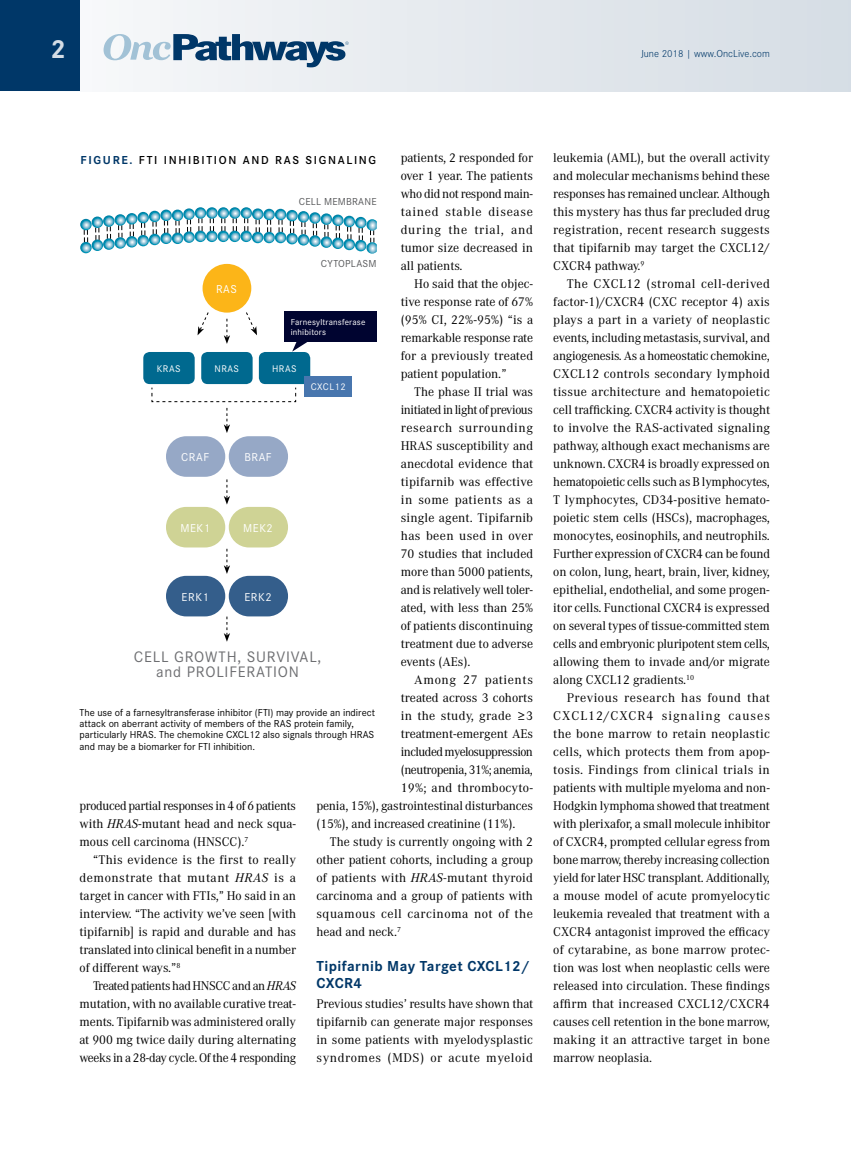
<style>
.page{position:relative;width:851px;height:1161px;background:#fff}
.page>*{position:absolute;margin:0;border:0;box-sizing:border-box;transform-origin:0 0}
.t1{font:700 27px "Corporate S";color:#d5dde5}
.t2{font:15.75px/14.5px "Corporate S";letter-spacing:.05em;color:#6d6e71;text-align:center}
.t3{font:700 15px/17.2px "Corporate S";letter-spacing:.03em;color:#003768}
.t4{font:12.3px/18px "Corporate A";color:#000;text-align:justify}
.t5{font:12.3px "Corporate A";letter-spacing:.02em;color:#000}
.t6{font:12.3px "Corporate A";letter-spacing:.035em;color:#000}
.t7{font:12.3px "Corporate A";letter-spacing:-.04em;color:#000}
.t8{font:12.3px "Corporate A";letter-spacing:-.03em;color:#000}
.t9{font:12.3px "Corporate A";letter-spacing:.025em;color:#000}
.t10{font:12.3px "Corporate A";letter-spacing:.05em;color:#000}
.t11{font:600 12px "Corporate S";letter-spacing:.14em;color:#000}
.t12{font:11.85px "Corporate S";letter-spacing:.05em;color:#fff}
.t13{font:10.5px/11.4px "Corporate S";color:#000}
.t14{font:300 10.5px "Corporate S";color:#003768}
.t15{font:10.5px "Corporate S";letter-spacing:.02em;color:#58595b}
.t16{font:10.05px "Corporate S";letter-spacing:.05em;color:#fff}
.t17{font:9px/10.5px "Corporate S";letter-spacing:.02em;color:#fff}
.s1{font-style:italic}
.s2{font-weight:700;color:#003768}
</style>
<div class="page">
<div style="left:0;top:0;width:850px;height:91px;background:linear-gradient(to right,#fafafb,#d5dde4)"></div>
<div style="left:0;top:0;width:80px;height:91px;background:#003768"></div>
<svg style="left:104px;top:34px;width:244px;height:33px"></svg>
<svg style="left:80px;top:207px;width:297px;height:47px"></svg>
<div style="left:202px;top:264px;width:49px;height:49px;background:#fcb518;border-radius:50%"></div>
<div style="left:166px;top:436px;width:59px;height:41px;background:#96a8c6;border-radius:20px"></div>
<div style="left:166px;top:507px;width:59px;height:40px;background:#cfd395;border-radius:20px"></div>
<div style="left:166px;top:576px;width:59px;height:40px;background:#345e8b;border-radius:20px"></div>
<div style="left:229px;top:436px;width:59px;height:41px;background:#96a8c6;border-radius:20px"></div>
<div style="left:229px;top:507px;width:59px;height:40px;background:#cfd395;border-radius:20px"></div>
<div style="left:229px;top:576px;width:59px;height:40px;background:#345e8b;border-radius:20px"></div>
<div style="left:201px;top:352px;width:51px;height:32px;background:#00698f;border-radius:6px"></div>
<div style="left:143px;top:352px;width:52px;height:32px;background:#00698f;border-radius:6px"></div>
<div style="left:259px;top:352px;width:51px;height:32px;background:#00698f;border-radius:6px"></div>
<svg style="left:151px;top:387px;width:145px;height:15px"></svg>
<svg style="left:224px;top:319px;width:6px;height:25px"></svg>
<svg style="left:224px;top:408px;width:6px;height:25px"></svg>
<svg style="left:224px;top:479px;width:6px;height:26px"></svg>
<svg style="left:224px;top:549px;width:6px;height:25px"></svg>
<svg style="left:224px;top:617px;width:6px;height:25px"></svg>
<div style="left:284px;top:311px;width:92px;height:31px;background:#000430"></div>
<svg style="left:292px;top:342px;width:15px;height:10px"></svg>
<svg style="left:246px;top:312px;width:11px;height:23px"></svg>
<svg style="left:197px;top:312px;width:12px;height:23px"></svg>
<div style="left:304px;top:376px;width:48px;height:20px;background:#4876ae"></div>
<h1 class="t1" style="left:50px;top:33px;width:17px">2</h1>
<p class="t14" style="left:641px;top:47px;width:130px">June 2018 | www.OncLive.com</p>
<p class="t4" style="left:400px;top:149px;width:134px">patients, 2 responded for over 1 year. The patients who did not respond main&shy;tained stable disease during the trial, and tumor size decreased in all patients.</p>
<p class="t4" style="left:400px;top:275px;width:134px;text-indent:14px">Ho said that the objec&shy;tive response rate of 67% (95% CI, 22%-95%) “is a remarkable response rate for a previously treated patient population.”</p>
<p class="t4" style="left:400px;top:383px;width:134px;text-indent:14px">The phase II trial was initiated in light of previous research surrounding HRAS susceptibility and anecdotal evidence that tipifarnib was effective in some patients as a single agent. Tipifarnib has been used in over 70 studies that included more than 5000 patients, and is relatively well toler&shy;ated, with less than 25% of patients discontinuing treatment due to adverse events (AEs).</p>
<p class="t10" style="left:414px;top:673px;width:120px">Among 27 patients</p>
<p class="t4" style="left:400px;top:689px;width:134px">treated across 3 cohorts</p>
<p class="t9" style="left:400px;top:709px;width:134px">in the study, grade ≥3</p>
<p class="t4" style="left:400px;top:725px;width:134px">treatment-emergent AEs</p>
<p class="t7" style="left:400px;top:745px;width:134px">included myelosuppression</p>
<p class="t8" style="left:400px;top:763px;width:134px">(neutropenia, 31%; anemia,</p>
<p class="t5" style="left:400px;top:781px;width:134px">19%; and thrombocyto-</p>
<p class="t4" style="left:316px;top:797px;width:218px">penia, 15%), gastrointestinal disturbances</p>
<p class="t4" style="left:316px;top:815px;width:200px">(15%), and increased creatinine (11%).</p>
<p class="t4" style="left:330px;top:833px;width:204px">The study is currently ongoing with 2</p>
<p class="t4" style="left:316px;top:851px;width:218px">other patient cohorts, including a group</p>
<p class="t5" style="left:316px;top:871px;width:218px">of patients with <span class="s1">HRAS-</span>mutant thyroid</p>
<p class="t4" style="left:316px;top:887px;width:218px">carcinoma and a group of patients with</p>
<p class="t6" style="left:316px;top:907px;width:218px">squamous cell carcinoma not of the</p>
<p class="t4" style="left:316px;top:923px;width:86px">head and neck.<sup>7</sup></p>
<p class="t3" style="left:316px;top:958px;width:215px">Tipifarnib May Target CXCL12/<br>CXCR4</p>
<p class="t4" style="left:316px;top:995px;width:218px">Previous studies’ results have shown that tipifarnib can generate major responses in some patients with myelodysplastic syndromes (MDS) or acute myeloid</p>
<p class="t11" style="left:80px;top:153px;width:297px"><span class="s2">FIGURE.</span> FTI INHIBITION AND RAS SIGNALING</p>
<p class="t15" style="left:299px;top:195px;width:79px">CELL MEMBRANE</p>
<p class="t15" style="left:321px;top:257px;width:57px">CYTOPLASM</p>
<p class="t12" style="left:216px;top:282px;width:23px">RAS</p>
<p class="t17" style="left:291px;top:316px;width:76px">Farnesyltransferase inhibitors</p>
<p class="t16" style="left:157px;top:363px;width:25px">KRAS</p>
<p class="t16" style="left:214px;top:363px;width:26px">NRAS</p>
<p class="t16" style="left:272px;top:363px;width:26px">HRAS</p>
<p class="t16" style="left:311px;top:381px;width:37px">CXCL12</p>
<p class="t12" style="left:181px;top:450px;width:30px">CRAF</p>
<p class="t12" style="left:244px;top:450px;width:29px">BRAF</p>
<p class="t12" style="left:180px;top:521px;width:31px">MEK1</p>
<p class="t12" style="left:243px;top:521px;width:31px">MEK2</p>
<p class="t12" style="left:182px;top:590px;width:29px">ERK1</p>
<p class="t12" style="left:244px;top:590px;width:29px">ERK2</p>
<p class="t2" style="left:134px;top:650px;width:189px">CELL GROWTH, SURVIVAL, and PROLIFERATION</p>
<p class="t13" style="left:80px;top:707px;width:297px">The use of a farnesyltransferase inhibitor (FTI) may provide an indirect attack on aberrant activity of members of the RAS protein family, particularly HRAS. The chemokine CXCL12 also signals through HRAS and may be a biomarker for FTI inhibition.</p>
<p class="t4" style="left:80px;top:797px;width:218px">produced partial responses in 4 of 6 patients with <span class="s1">HRAS</span>-mutant head and neck squa&shy;mous cell carcinoma (HNSCC).<sup>7</sup></p>
<p class="t4" style="left:80px;top:851px;width:218px;text-indent:14px">“This evidence is the first to really demonstrate that mutant <span class="s1">HRAS</span> is a target in cancer with FTIs,” Ho said in an interview. “The activity we’ve seen [with tipifarnib] is rapid and durable and has translated into clinical benefit in a number of different ways.”<sup>8</sup></p>
<p class="t4" style="left:80px;top:977px;width:218px;text-indent:14px">Treated patients had HNSCC and an <span class="s1">HRAS </span>mutation, with no available curative treat&shy;ments. Tipifarnib was administered orally at 900 mg twice daily during alternating weeks in a 28-day cycle. Of the 4 responding</p>
<p class="t4" style="left:553px;top:149px;width:218px">leukemia (AML), but the overall activity and molecular mechanisms behind these responses has remained unclear. Although this mystery has thus far precluded drug registration, recent research suggests that tipifarnib may target the CXCL12/ CXCR4 pathway.<sup>9</sup></p>
<p class="t4" style="left:553px;top:275px;width:218px;text-indent:14px">The CXCL12 (stromal cell-derived factor-1)/CXCR4 (CXC receptor 4) axis plays a part in a variety of neoplastic events, including metastasis, survival, and angiogenesis. As a homeostatic chemokine, CXCL12 controls secondary lymphoid tissue architecture and hematopoietic cell trafficking. CXCR4 activity is thought to involve the RAS-activated signaling pathway, although exact mechanisms are unknown. CXCR4 is broadly expressed on hematopoietic cells such as B lymphocytes, T lymphocytes, CD34-positive hemato&shy;poietic stem cells (HSCs), macrophages, monocytes, eosinophils, and neutrophils.<br>Further expression of CXCR4 can be found on colon, lung, heart, brain, liver, kidney, epithelial, endothelial, and some progen&shy;itor cells. Functional CXCR4 is expressed on several types of tissue-committed stem cells and embryonic pluripotent stem cells, allowing them to invade and/or migrate along CXCL12 gradients.<sup>10</sup></p>
<p class="t4" style="left:553px;top:689px;width:218px;text-indent:14px">Previous research has found that CXCL12/CXCR4 signaling causes the bone marrow to retain neoplastic cells, which protects them from apop&shy;tosis. Findings from clinical trials in patients with multiple myeloma and non-Hodgkin lymphoma showed that treatment with plerixafor, a small molecule inhibitor of CXCR4, prompted cellular egress from bone marrow, thereby increasing collection yield for later HSC transplant. Additionally, a mouse model of acute promyelocytic leukemia revealed that treatment with a CXCR4 antagonist improved the efficacy of cytarabine, as bone marrow protec&shy;tion was lost when neoplastic cells were released into circulation. These findings affirm that increased CXCL12/CXCR4 causes cell retention in the bone marrow, making it an attractive target in bone marrow neoplasia.</p>
</div>
